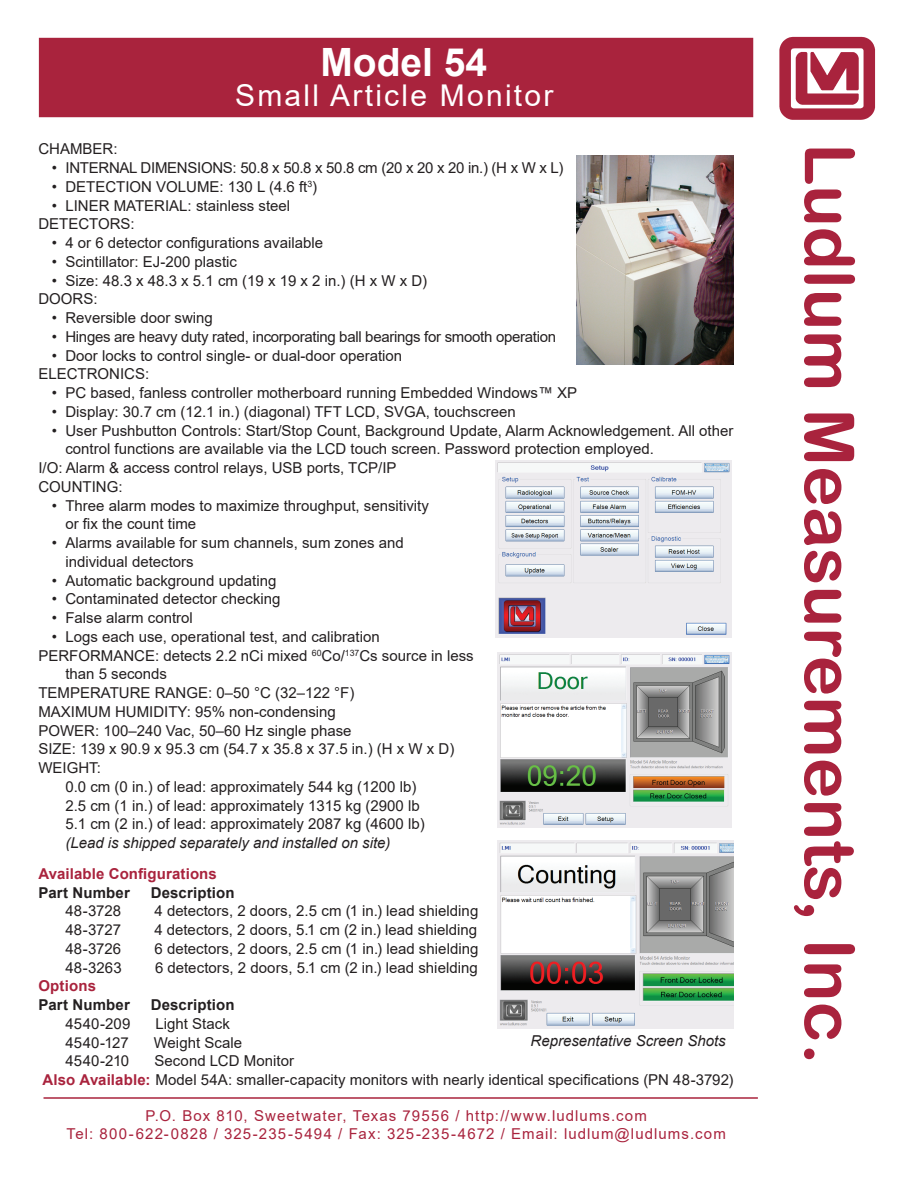
<style>
.page{position:relative;width:918px;height:1188px;background:#fff}
.page>*{position:absolute;margin:0;border:0;box-sizing:border-box;transform-origin:0 0}
.t1{font:69px "Arial Rounded MT Bold";color:#a9233d}
.t2{font:700 39px "Arial";color:#fff}
.t3{font:30px "Arial";letter-spacing:.075em;color:#fff}
.t4{font:15px/18.8px "Arial";color:#231f20}
.t5{font:15px/18px "Arial";letter-spacing:.07em;color:#a9233d;text-align:center}
.t6{font:15px "Arial";letter-spacing:-.02em;color:#231f20}
.t7{font:italic 15px "Arial";color:#231f20}
.t8{font:700 15px "Arial";letter-spacing:.01em;color:#231f20}
.t9{font:700 15px "Arial";letter-spacing:.01em;color:#a9233d}
.s1{font-weight:700;color:#a9233d}
.s2{font-size:72px}
</style>
<div class="page">
<img style="left:779px;top:36px;width:97px;height:84px">
<hr style="left:44px;top:1097px;width:714px;height:2px;background:#a9233d">
<img style="left:498px;top:841px;width:236px;height:187px">
<img style="left:495px;top:460px;width:237px;height:178px">
<img style="left:498px;top:652px;width:233px;height:176px">
<img style="left:576px;top:155px;width:157px;height:209px">
<div style="left:39px;top:38px;width:714px;height:79px;background:#a9233d"></div>
<h2 class="t2" style="left:320px;top:35px;width:168px">Model 54</h2>
<h3 class="t3" style="left:235px;top:75px;width:320px">Small Article Monitor</h3>
<p class="t4" style="left:38px;top:140px;width:81px">CHAMBER:</p>
<p class="t6" style="left:52px;top:158px;width:513px">• INTERNAL DIMENSIONS: 50.8 x 50.8 x 50.8 cm (20 x 20 x 20 in.) (H x W x L)</p>
<p class="t4" style="left:52px;top:177px;width:267px">• DETECTION VOLUME: 130 L (4.6 ft<sup>3</sup>)</p>
<p class="t4" style="left:38px;top:196px;width:253px;text-indent:14px">• LINER MATERIAL: stainless steel<br>DETECTORS:</p>
<p class="t4" style="left:52px;top:233px;width:273px">• 4 or 6 detector configurations available</p>
<p class="t4" style="left:52px;top:252px;width:187px">• Scintillator: EJ-200 plastic</p>
<p class="t4" style="left:38px;top:271px;width:390px;text-indent:14px">• Size: 48.3 x 48.3 x 5.1 cm (19 x 19 x 2 in.) (H x W x D)<br>DOORS:</p>
<p class="t4" style="left:52px;top:308px;width:163px">• Reversible door swing</p>
<p class="t6" style="left:52px;top:326px;width:506px">• Hinges are heavy duty rated, incorporating ball bearings for smooth operation</p>
<p class="t4" style="left:38px;top:346px;width:365px;text-indent:14px">• Door locks to control single- or dual-door operation<br>ELECTRONICS:</p>
<p class="t4" style="left:52px;top:383px;width:527px">• PC based, fanless controller motherboard running Embedded Windows™ XP</p>
<p class="t4" style="left:52px;top:402px;width:465px">• Display: 30.7 cm (12.1 in.) (diagonal) TFT LCD, SVGA, touchscreen</p>
<p class="t4" style="left:52px;top:421px;width:683px">• User Pushbutton Controls: Start/Stop Count, Background Update, Alarm Acknowledgement. All other</p>
<p class="t4" style="left:65px;top:440px;width:590px">control functions are available via the LCD touch screen. Password protection employed.</p>
<p class="t4" style="left:38px;top:458px;width:360px">I/O: Alarm &amp; access control relays, USB ports, TCP/IP</p>
<p class="t4" style="left:38px;top:477px;width:86px">COUNTING:</p>
<p class="t4" style="left:65px;top:496px;width:365px;text-indent:-14px">• Three alarm modes to maximize throughput, sensitivity or fix the count time</p>
<p class="t4" style="left:65px;top:533px;width:340px;text-indent:-14px">• Alarms available for sum channels, sum zones and individual detectors</p>
<p class="t4" style="left:52px;top:571px;width:226px">• Automatic background updating</p>
<p class="t4" style="left:52px;top:590px;width:230px">• Contaminated detector checking</p>
<p class="t4" style="left:52px;top:608px;width:143px">• False alarm control</p>
<p class="t4" style="left:52px;top:627px;width:329px">• Logs each use, operational test, and calibration</p>
<p class="t4" style="left:38px;top:646px;width:437px">PERFORMANCE: detects 2.2 nCi mixed <sup>60</sup>Co/<sup>137</sup>Cs source in less</p>
<p class="t4" style="left:65px;top:665px;width:103px">than 5 seconds</p>
<p class="t4" style="left:38px;top:683px;width:317px">TEMPERATURE RANGE: 0–50 °C (32–122 °F)</p>
<p class="t4" style="left:38px;top:702px;width:299px">MAXIMUM HUMIDITY: 95% non-condensing</p>
<p class="t4" style="left:38px;top:721px;width:315px">POWER: 100–240 Vac, 50–60 Hz single phase</p>
<p class="t4" style="left:38px;top:740px;width:418px">SIZE: 139 x 90.9 x 95.3 cm (54.7 x 35.8 x 37.5 in.) (H x W x D)</p>
<p class="t4" style="left:38px;top:758px;width:64px">WEIGHT:</p>
<p class="t4" style="left:65px;top:777px;width:352px">0.0 cm (0 in.) of lead: approximately 544 kg (1200 lb)</p>
<p class="t4" style="left:65px;top:796px;width:356px">2.5 cm (1 in.) of lead: approximately 1315 kg (2900 lb</p>
<p class="t4" style="left:65px;top:815px;width:361px">5.1 cm (2 in.) of lead: approximately 2087 kg (4600 lb)</p>
<p class="t7" style="left:65px;top:833px;width:327px">(Lead is shipped separately and installed on site)</p>
<p class="t9" style="left:38px;top:863px;width:180px">Available Configurations</p>
<p class="t8" style="left:38px;top:882px;width:93px">Part Number</p>
<p class="t8" style="left:151px;top:882px;width:85px">Description</p>
<p class="t4" style="left:65px;top:902px;width:57px">48-3728</p>
<p class="t4" style="left:155px;top:902px;width:325px">4 detectors, 2 doors, 2.5 cm (1 in.) lead shielding</p>
<p class="t4" style="left:65px;top:920px;width:57px">48-3727</p>
<p class="t4" style="left:154px;top:920px;width:324px">4 detectors, 2 doors, 5.1 cm (2 in.) lead shielding</p>
<p class="t4" style="left:65px;top:939px;width:57px">48-3726</p>
<p class="t4" style="left:155px;top:939px;width:325px">6 detectors, 2 doors, 2.5 cm (1 in.) lead shielding</p>
<p class="t4" style="left:65px;top:958px;width:58px">48-3263</p>
<p class="t4" style="left:155px;top:958px;width:324px">6 detectors, 2 doors, 5.1 cm (2 in.) lead shielding</p>
<p class="t9" style="left:38px;top:976px;width:59px">Options</p>
<p class="t8" style="left:38px;top:994px;width:93px">Part Number</p>
<p class="t8" style="left:151px;top:994px;width:85px">Description</p>
<p class="t4" style="left:65px;top:1014px;width:67px">4540-209</p>
<p class="t4" style="left:155px;top:1014px;width:76px">Light Stack</p>
<p class="t4" style="left:65px;top:1033px;width:65px">4540-127</p>
<p class="t4" style="left:154px;top:1033px;width:90px">Weight Scale</p>
<p class="t4" style="left:65px;top:1052px;width:65px">4540-210</p>
<p class="t7" style="left:531px;top:1031px;width:197px">Representative Screen Shots</p>
<p class="t4" style="left:43px;top:1052px;width:692px;text-indent:112px">Second LCD Monitor<br><span class="s1">Also Available:</span> Model 54A: smaller-capacity monitors with nearly identical specifications (PN 48-3792)</p>
<p class="t5" style="left:66px;top:1107px;width:661px">P.O. Box 810, Sweetwater, Texas 79556 / http://www.ludlums.com<br>Tel: 800-622-0828 / 325-235-5494 / Fax: 325-235-4672 / Email: ludlum@ludlums.com</p>
<h1 class="t1" style="left:870px;top:143px;width:923px;rotate:90deg">Ludlum Measurements, Inc<span class="s2">.</span></h1>
</div>
